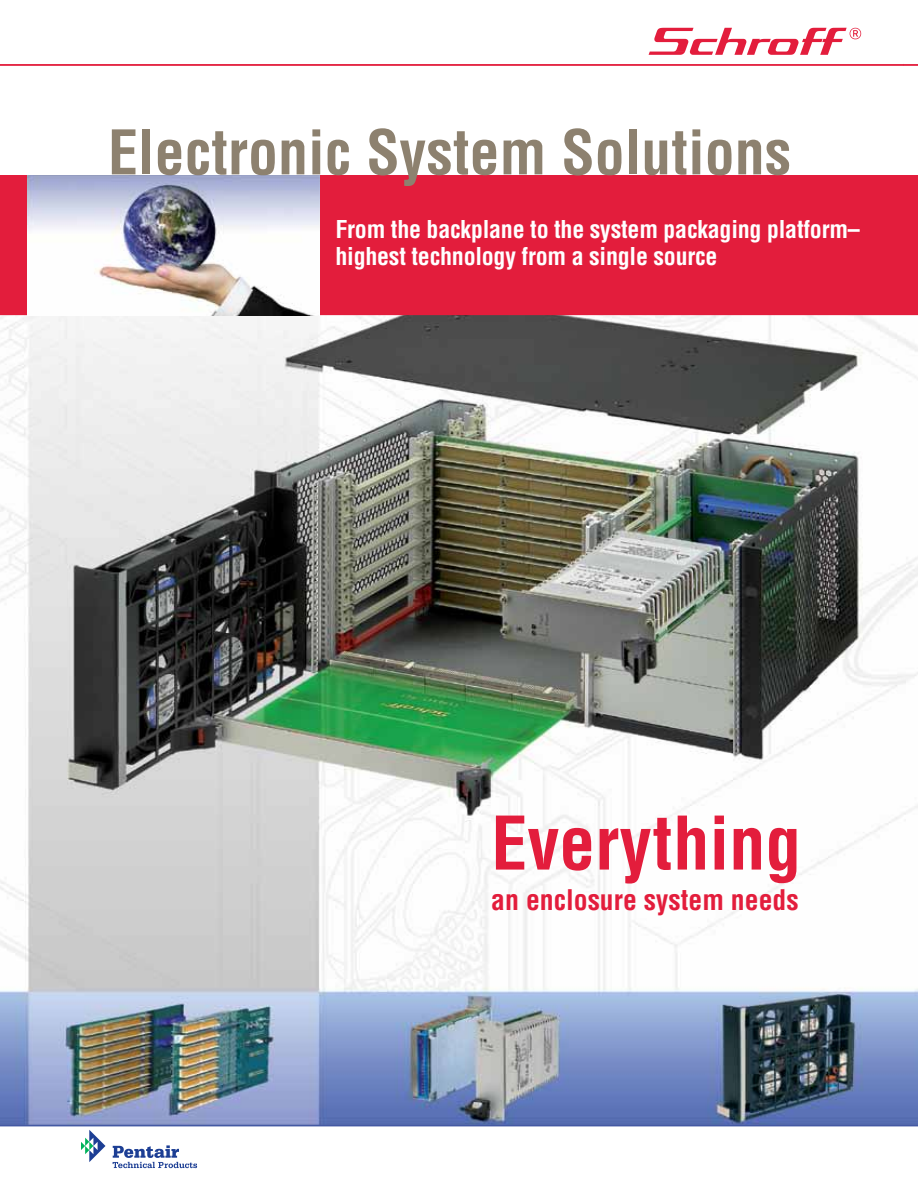
<style>
.page{position:relative;width:918px;height:1188px;background:#fff}
.page>*{position:absolute;margin:0;border:0;box-sizing:border-box;transform-origin:0 0}
.t1{font:700 condensed 72px "Helvetica LT Std";color:#e31d3c}
.t2{font:700 condensed 60px "Helvetica LT Std";color:#8d816f}
.t3{font:700 condensed 27.75px "Helvetica LT Std";color:#e31d3c}
.t4{font:700 condensed 24px/27px "Helvetica LT Std";letter-spacing:-.01em;color:#fff}
</style>
<div class="page">
<div style="left:0;top:175px;width:918px;height:140px;background:#e31d3c"></div>
<img style="left:0;top:315px;width:918px;height:810px">
<svg style="left:649px;top:27px;width:212px;height:28px"></svg>
<img style="left:27px;top:175px;width:292px;height:141px">
<hr style="left:0;top:64px;width:918px;height:2px;background:#e31d3c">
<hr style="left:0;top:1125px;width:918px;height:1px;background:#4459a3">
<svg style="left:81px;top:1130px;width:25px;height:32px"></svg>
<svg style="left:113px;top:1145px;width:84px;height:23px"></svg>
<h2 class="t2" style="left:108px;top:115px;width:685px">Electronic System Solutions</h2>
<p class="t4" style="left:335px;top:216px;width:526px">From the backplane to the system packaging platform– highest technology from a single source</p>
<h1 class="t1" style="left:491px;top:798px;width:311px">Everything</h1>
<p class="t3" style="left:491px;top:883px;width:309px">an enclosure system needs</p>
</div>
